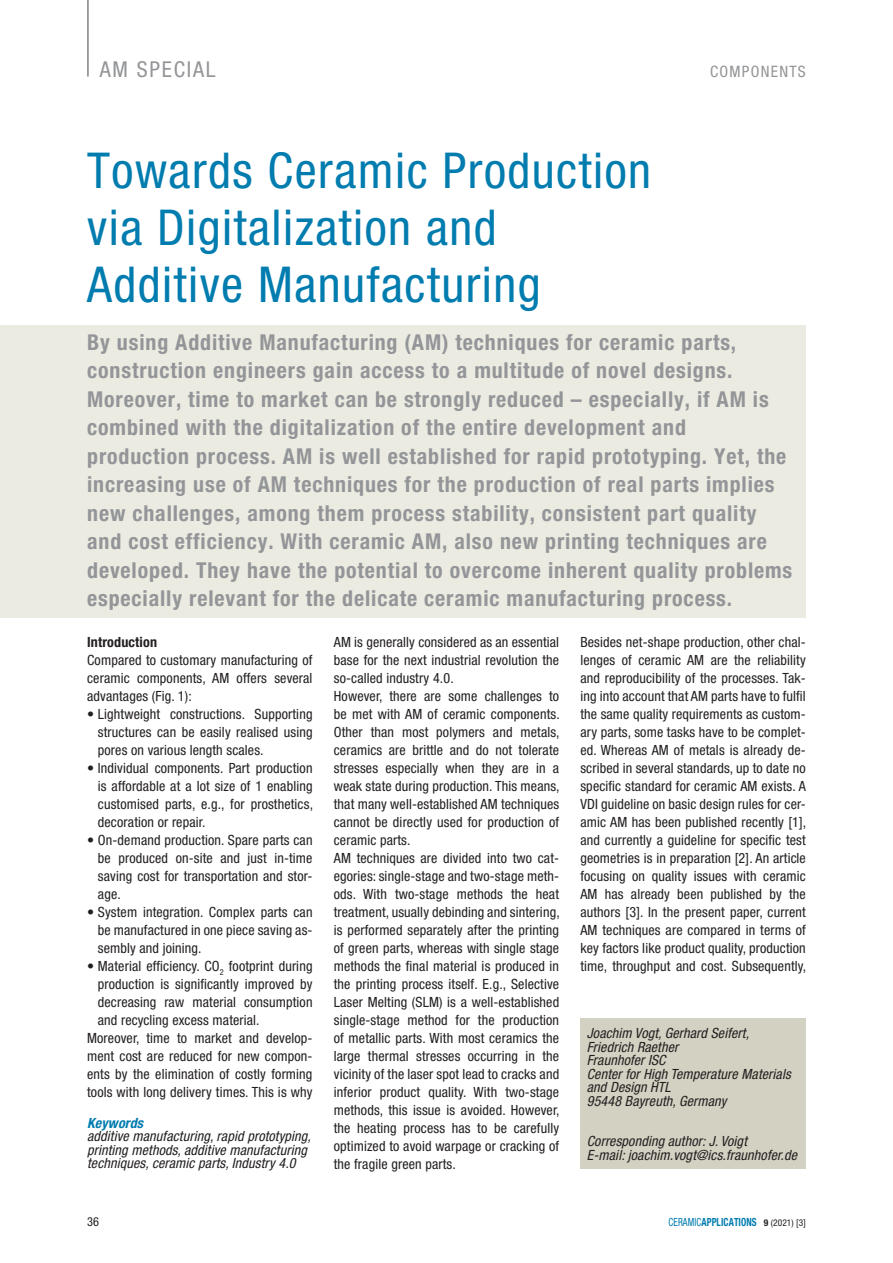
<style>
.page{position:relative;width:893px;height:1263px;background:#fff}
.page>*{position:absolute;margin:0;border:0;box-sizing:border-box;transform-origin:0 0}
.Titel{font:condensed 49.5px "Helvetica Neue";letter-spacing:.03em;color:#007caf}
.Vorspann{font:700 condensed 21.9px/28.5px "Helvetica Neue";letter-spacing:.04em;color:#939598}
.t1{font:condensed 21.9px "Helvetica Neue";letter-spacing:.08em;color:#939598}
.t2{font:condensed 15.75px "Helvetica Neue";letter-spacing:.08em;color:#939598}
.Grundtext{font:condensed 14.1px/18px "Helvetica Neue";letter-spacing:.01em;color:#231f20;text-align:justify}
.Infocorner{font:italic condensed 14.1px/13.5px "Helvetica Neue";letter-spacing:.01em;color:#231f20}
.Keywords-Text{font:italic condensed 14.1px/13.5px "Helvetica Neue";letter-spacing:.01em;color:#231f20}
.Zwischentitel{font:700 condensed 14.1px "Helvetica Neue";letter-spacing:.01em;color:#231f20}
.Keywords{font:italic 700 condensed 14.1px "Helvetica Neue";letter-spacing:.01em;color:#007caf}
.t3{font:condensed 12.3px "Helvetica Neue";color:#231f20}
.t4{font:700 condensed 11.25px "Helvetica Neue";letter-spacing:.01em;color:#007caf;scale:.83 1}
.s1{font-weight:400}
.s2{font-size:9.3px;color:#231f20}
.s3{font-weight:400;font-size:9.3px;color:#231f20}
</style>
<div class="page">
<hr style="left:87px;top:0;width:2px;height:77px;background:#808285">
<div style="left:0;top:325px;width:806px;height:293px;background:#ecebe2"></div>
<div style="left:580px;top:1018px;width:226px;height:150px;background:#d2d1c2"></div>
<p class="t1" style="left:100px;top:56px;width:117px">AM SPECIAL</p>
<p class="t2" style="left:710px;top:62px;width:97px">COMPONENTS</p>
<p class="Titel" style="left:87px;top:142px;width:565px">Towards Ceramic Production</p>
<p class="Titel" style="left:87px;top:199px;width:411px">via Digitalization and</p>
<p class="Titel" style="left:87px;top:256px;width:455px">Additive Manufacturing</p>
<p class="Vorspann" style="left:87px;top:327px;width:707px">By using Additive Manufacturing (AM) techniques for ceramic parts, construction engineers gain access to a multitude of novel designs.<br>Moreover, time to market can be strongly reduced – especially, if AM is combined with the digitalization of the entire development and production process. AM is well established for rapid prototyping. Yet, the increasing use of AM techniques for the production of real parts implies new challenges, among them process stability, consistent part quality and cost efficiency. With ceramic AM, also new printing techniques are developed. They have the potential to overcome inherent quality problems especially relevant for the delicate ceramic manufacturing process.</p>
<p class="Zwischentitel" style="left:87px;top:633px;width:71px">Introduction</p>
<p class="Grundtext" style="left:87px;top:650px;width:227px">Compared to customary manufacturing of ceramic components, AM offers several advantages (Fig. 1):</p>
<p class="Grundtext" style="left:98px;top:704px;width:216px;text-indent:-11px">• Lightweight constructions. Supporting structures can be easily realised using pores on various length scales.</p>
<p class="Grundtext" style="left:98px;top:758px;width:217px;text-indent:-11px">• Individual components. Part production is affordable at a lot size of 1 enabling customised parts, e.g., for prosthetics, decoration or repair.</p>
<p class="Grundtext" style="left:98px;top:830px;width:216px;text-indent:-11px">• On-demand production. Spare parts can be produced on-site and just in-time saving cost for transportation and stor&shy;age.</p>
<p class="Grundtext" style="left:98px;top:902px;width:216px;text-indent:-11px">• System integration. Complex parts can be manufactured in one piece saving as&shy;sembly and joining.</p>
<p class="Grundtext" style="left:98px;top:956px;width:216px;text-indent:-11px">• Material efficiency. CO<sub>2</sub> footprint during production is significantly improved by decreasing raw material consumption and recycling excess material.</p>
<p class="Grundtext" style="left:87px;top:1028px;width:227px">Moreover, time to market and develop&shy;ment cost are reduced for new compon&shy;ents by the elimination of costly forming tools with long delivery times. This is why</p>
<p class="Keywords" style="left:87px;top:1114px;width:58px">Keywords</p>
<p class="Keywords-Text" style="left:87px;top:1129px;width:225px">additive manufacturing, rapid prototyping, printing methods, additive manufacturing techniques, ceramic parts, Industry 4.0</p>
<p class="Grundtext" style="left:334px;top:632px;width:227px">AM is generally considered as an essential base for the next industrial revolution the so-called industry 4.0.</p>
<p class="Grundtext" style="left:334px;top:686px;width:227px">However, there are some challenges to be met with AM of ceramic components.<br>Other than most polymers and metals, ceramics are brittle and do not tolerate stresses especially when they are in a weak state during production. This means, that many well-established AM techniques cannot be directly used for production of ceramic parts.</p>
<p class="Grundtext" style="left:334px;top:848px;width:227px">AM techniques are divided into two cat&shy;egories: single-stage and two-stage meth&shy;ods. With two-stage methods the heat treatment, usually debinding and sintering, is performed separately after the printing of green parts, whereas with single stage methods the final material is produced in the printing process itself. E.g., Selective Laser Melting (SLM) is a well-established single-stage method for the production of metallic parts. With most ceramics the large thermal stresses occurring in the vicinity of the laser spot lead to cracks and inferior product quality. With two-stage methods, this issue is avoided. However, the heating process has to be carefully optimized to avoid warpage or cracking of the fragile green parts.</p>
<p class="Grundtext" style="left:580px;top:632px;width:227px;text-align:left">Besides net-shape production, other chal&shy;lenges of ceramic AM are the reliability and reproducibility of the processes. Tak&shy;ing into account that AM parts have to fulfil the same quality requirements as custom&shy;ary parts, some tasks have to be complet&shy;ed. Whereas AM of metals is already de&shy;scribed in several standards, up to date no specific standard for ceramic AM exists. A VDI guideline on basic design rules for cer&shy;amic AM has been published recently [1], and currently a guideline for specific test geometries is in preparation [2]. An article focusing on quality issues with ceramic AM has already been published by the authors [3]. In the present paper, current AM techniques are compared in terms of key factors like product quality, production time, throughput and cost. Subsequently,</p>
<p class="Infocorner" style="left:587px;top:1026px;width:164px">Joachim Vogt, Gerhard Seifert,</p>
<p class="Infocorner" style="left:587px;top:1040px;width:93px">Friedrich Raether</p>
<p class="Infocorner" style="left:587px;top:1053px;width:80px">Fraunhofer ISC</p>
<p class="Infocorner" style="left:587px;top:1067px;width:205px">Center for High Temperature Materials and Design HTL</p>
<p class="Infocorner" style="left:587px;top:1094px;width:141px">95448 Bayreuth, Germany</p>
<p class="Infocorner" style="left:587px;top:1134px;width:162px">Corresponding author: J. Voigt</p>
<p class="Infocorner" style="left:587px;top:1148px;width:212px">E-mail: joachim.vogt@ics.fraunhofer.de</p>
<p class="t3" style="left:87px;top:1214px;width:14px">36</p>
<p class="t4" style="left:669px;top:1215px;width:167px"><span class="s1">CERAMIC</span>APPLICATIONS <span class="s2">9</span> <span class="s3">(2021) [3]</span></p>
</div>
